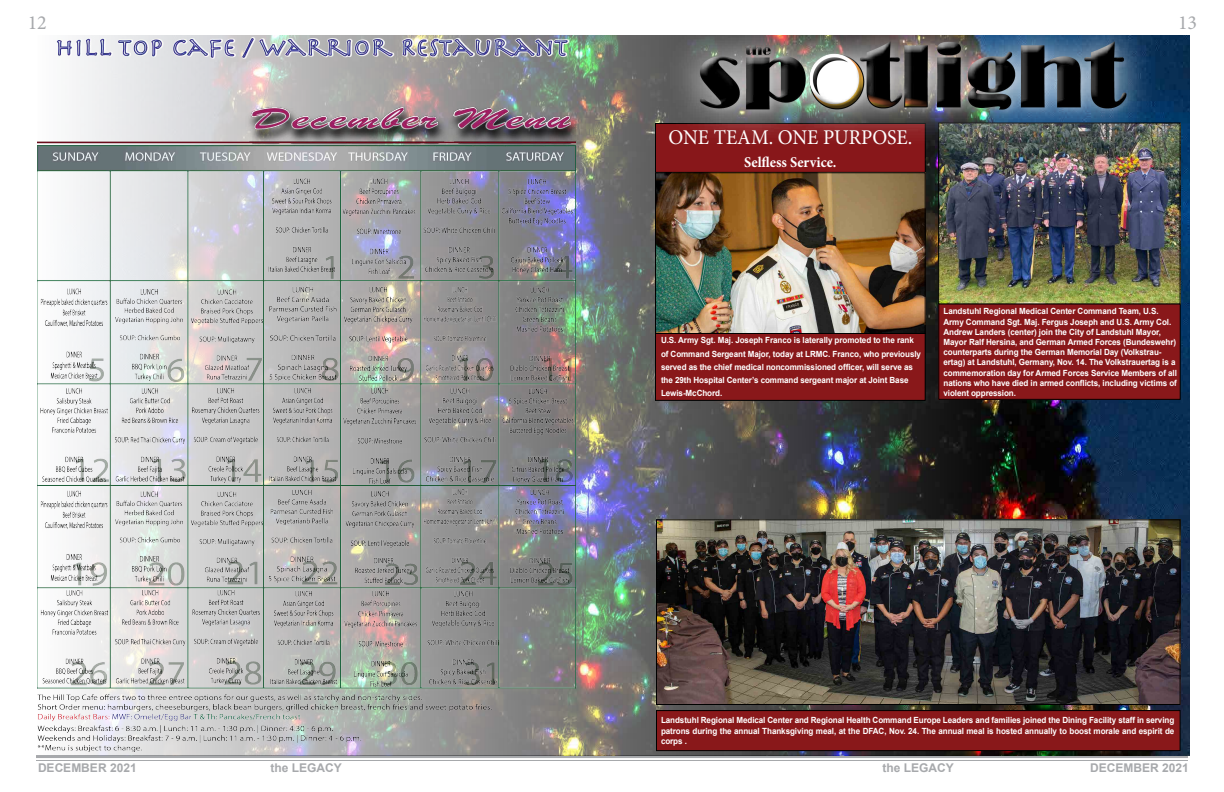
<style>
.page{position:relative;width:1224px;height:792px;background:#fff}
.page>*{position:absolute;margin:0;border:0;box-sizing:border-box;transform-origin:0 0}
.Body_copy{font:21px "Minion Pro";color:#fff;scale:.95 1}
.t1{font:20px "Minion Pro";color:#a7a9ac}
.Body_copy-2{font:700 15px "Minion Pro";color:#fff;scale:.95 1}
.t2{font:700 12px "Arial";color:#a7a9ac}
.Body_copy-3{font:700 8.5px/10.2px "Arial";letter-spacing:-.01em;color:#fff;scale:.95 1}
</style>
<div class="page">
<hr style="left:36px;top:755px;width:1152px;height:3px;background:#a7a9ac">
<hr style="left:36px;top:760px;width:1152px;height:1px;background:#a7a9ac">
<img style="left:74px;top:35px;width:1115px;height:720px">
<div style="left:656px;top:124px;width:269px;height:48px;background:#88171a"></div>
<div style="left:655px;top:123px;width:271px;height:50px;border:1px solid #000"></div>
<img style="left:657px;top:174px;width:267px;height:158px">
<div style="left:655px;top:172px;width:271px;height:162px;border:1px solid #000"></div>
<img style="left:940px;top:124px;width:239px;height:179px">
<div style="left:938px;top:122px;width:243px;height:183px;border:1px solid #000"></div>
<div style="left:939px;top:304px;width:241px;height:95px;background:#89181a"></div>
<div style="left:938px;top:304px;width:243px;height:96px;border:1px solid #000"></div>
<div style="left:656px;top:334px;width:269px;height:66px;background:#89181a"></div>
<div style="left:655px;top:333px;width:271px;height:68px;border:1px solid #000"></div>
<div style="left:656px;top:711px;width:524px;height:40px;background:#89181a"></div>
<div style="left:656px;top:710px;width:525px;height:41px;border:1px solid #000"></div>
<svg style="left:664px;top:35px;width:497px;height:112px"></svg>
<img style="left:692px;top:39px;width:498px;height:76px">
<div style="left:694px;top:35px;width:438px;height:79px;background:#fff;opacity:.75"></div>
<div style="left:695px;top:37px;width:439px;height:80px;background:#000;opacity:.75"></div>
<img style="left:658px;top:521px;width:521px;height:182px">
<div style="left:656px;top:519px;width:525px;height:186px;border:1px solid #000"></div>
<img style="left:37px;top:36px;width:539px;height:715px">
<p class="t1" style="left:28px;top:9px;width:21px">12</p>
<p class="t1" style="left:1178px;top:9px;width:21px">13</p>
<p class="Body_copy" style="left:668px;top:123px;width:258px">ONE TEAM. ONE PURPOSE.</p>
<p class="Body_copy-2" style="left:744px;top:152px;width:99px">Selfless Service.</p>
<p class="Body_copy-3" style="left:661px;top:334px;width:275px;line-height:13.2px">U.S. Army Sgt. Maj. Joseph Franco is laterally promoted to the rank of Command Sergeant Major, today at LRMC. Franco, who previously served as the chief medical noncommissioned officer, will serve as the 29th Hospital Center’s command sergeant major at Joint Base Lewis-McChord.</p>
<p class="Body_copy-3" style="left:944px;top:307px;width:247px">Landstuhl Regional Medical Center Command Team, U.S.<br>Army Command Sgt. Maj. Fergus Joseph and U.S. Army Col.<br>Andrew Landers (center) join the City of Landstuhl Mayor, Mayor Ralf Hersina, and German Armed Forces (Bundeswehr) counterparts during the German Memorial Day (Volkstrau&shy;ertag) at Landstuhl, Germany, Nov. 14. The Volkstrauertag is a commemoration day for Armed Forces Service Members of all nations who have died in armed conflicts, including victims of violent oppression.</p>
<p class="Body_copy-3" style="left:661px;top:715px;width:542px;text-align:justify">Landstuhl Regional Medical Center and Regional Health Command Europe Leaders and families joined the Dining Facility staff in serving patrons during the annual Thanksgiving meal, at the DFAC, Nov. 24. The annual meal is hosted annually to boost morale and espirit de corps .</p>
<h3 class="t2" style="left:38px;top:760px;width:100px">DECEMBER 2021</h3>
<h3 class="t2" style="left:270px;top:760px;width:73px">the LEGACY</h3>
<h3 class="t2" style="left:882px;top:760px;width:73px">the LEGACY</h3>
<h3 class="t2" style="left:1090px;top:760px;width:100px">DECEMBER 2021</h3>
</div>
